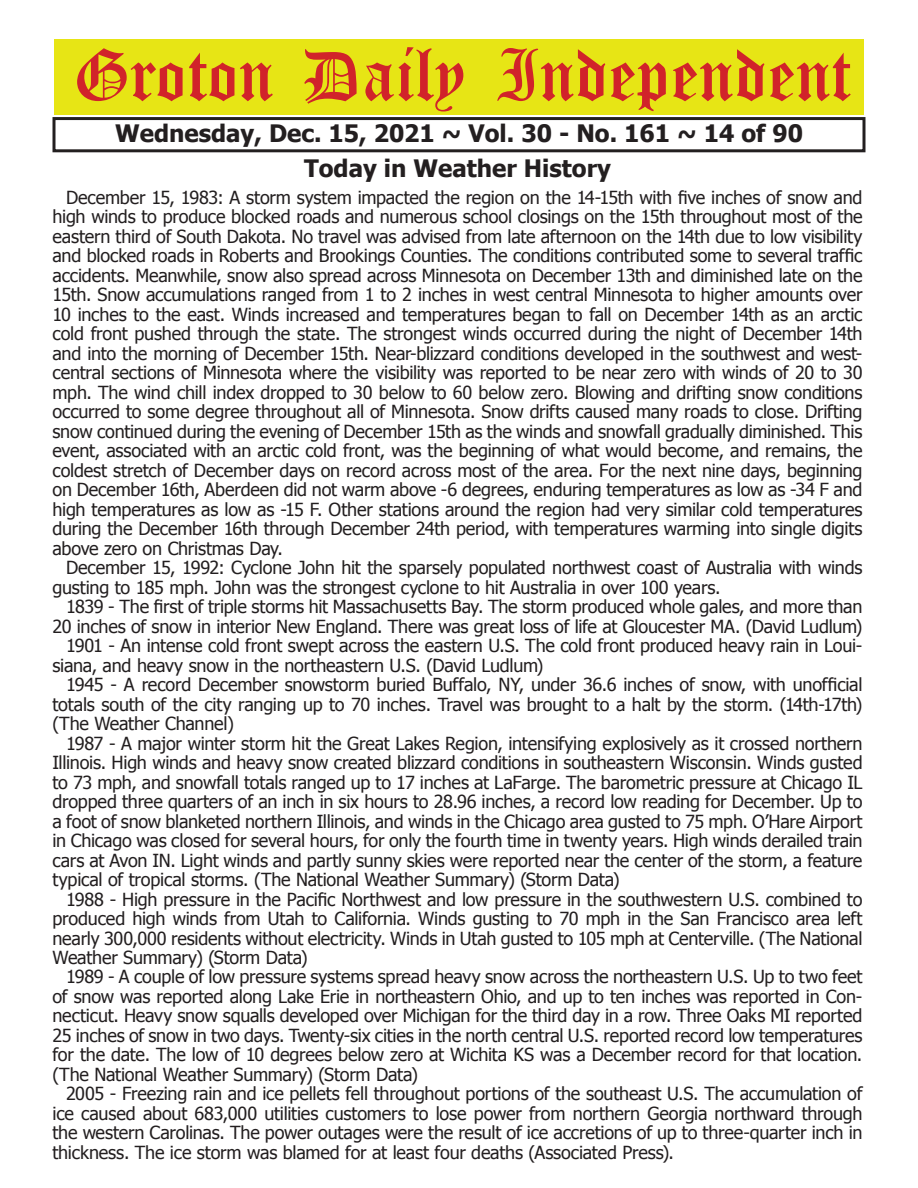
<style>
.page{position:relative;width:918px;height:1188px;background:#fff}
.page>*{position:absolute;margin:0;border:0;box-sizing:border-box;transform-origin:0 0}
.t1{font:54px "Old English Five";color:#d1232a}
.t2{font:700 24px "Tahoma";color:#231f20}
.t3{font:18px/19.5px "Tahoma";letter-spacing:-.01em;color:#231f20;text-align:justify}
</style>
<div class="page">
<div style="left:52px;top:117px;width:814px;height:35px;border:3px solid #231f20"></div>
<div style="left:54px;top:40px;width:810px;height:75px;background:#e7e515"></div>
<h1 class="t1" style="left:73px;top:50px;width:779px">Groton Daily Independent</h1>
<h2 class="t2" style="left:115px;top:116px;width:689px">Wednesday, Dec. 15, 2021 ~ Vol. 30 - No. 161 ~ 14 of 90</h2>
<h2 class="t2" style="left:304px;top:152px;width:308px">Today in Weather History</h2>
<p class="t3" style="left:52px;top:187px;width:812px;text-indent:14px">December 15, 1983: A storm system impacted the region on the 14-15th with five inches of snow and high winds to produce blocked roads and numerous school closings on the 15th throughout most of the eastern third of South Dakota. No travel was advised from late afternoon on the 14th due to low visibility and blocked roads in Roberts and Brookings Counties. The conditions contributed some to several traffic accidents. Meanwhile, snow also spread across Minnesota on December 13th and diminished late on the 15th. Snow accumulations ranged from 1 to 2 inches in west central Minnesota to higher amounts over 10 inches to the east. Winds increased and temperatures began to fall on December 14th as an arctic cold front pushed through the state. The strongest winds occurred during the night of December 14th and into the morning of December 15th. Near-blizzard conditions developed in the southwest and west&shy;central sections of Minnesota where the visibility was reported to be near zero with winds of 20 to 30 mph. The wind chill index dropped to 30 below to 60 below zero. Blowing and drifting snow conditions occurred to some degree throughout all of Minnesota. Snow drifts caused many roads to close. Drifting snow continued during the evening of December 15th as the winds and snowfall gradually diminished. This event, associated with an arctic cold front, was the beginning of what would become, and remains, the coldest stretch of December days on record across most of the area. For the next nine days, beginning on December 16th, Aberdeen did not warm above -6 degrees, enduring temperatures as low as -34 F and high temperatures as low as -15 F. Other stations around the region had very similar cold temperatures during the December 16th through December 24th period, with temperatures warming into single digits above zero on Christmas Day.</p>
<p class="t3" style="left:52px;top:557px;width:811px;text-indent:14px">December 15, 1992: Cyclone John hit the sparsely populated northwest coast of Australia with winds gusting to 185 mph. John was the strongest cyclone to hit Australia in over 100 years.</p>
<p class="t3" style="left:66px;top:596px;width:798px">1839 - The first of triple storms hit Massachusetts Bay. The storm produced whole gales, and more than</p>
<p class="t3" style="left:52px;top:615px;width:811px">20 inches of snow in interior New England. There was great loss of life at Gloucester MA. (David Ludlum)</p>
<p class="t3" style="left:66px;top:635px;width:798px">1901 - An intense cold front swept across the eastern U.S. The cold front produced heavy rain in Loui-</p>
<p class="t3" style="left:52px;top:654px;width:492px">siana, and heavy snow in the northeastern U.S. (David Ludlum)</p>
<p class="t3" style="left:66px;top:674px;width:798px">1945 - A record December snowstorm buried Buffalo, NY, under 36.6 inches of snow, with unofficial</p>
<p class="t3" style="left:52px;top:693px;width:812px">totals south of the city ranging up to 70 inches. Travel was brought to a halt by the storm. (14th-17th)</p>
<p class="t3" style="left:52px;top:713px;width:183px">(The Weather Channel)</p>
<p class="t3" style="left:66px;top:732px;width:798px">1987 - A major winter storm hit the Great Lakes Region, intensifying explosively as it crossed northern</p>
<p class="t3" style="left:52px;top:752px;width:812px">Illinois. High winds and heavy snow created blizzard conditions in southeastern Wisconsin. Winds gusted</p>
<p class="t3" style="left:52px;top:771px;width:812px">to 73 mph, and snowfall totals ranged up to 17 inches at LaFarge. The barometric pressure at Chicago IL</p>
<p class="t3" style="left:52px;top:791px;width:812px">dropped three quarters of an inch in six hours to 28.96 inches, a record low reading for December. Up to</p>
<p class="t3" style="left:52px;top:810px;width:812px">a foot of snow blanketed northern Illinois, and winds in the Chicago area gusted to 75 mph. O’Hare Airport</p>
<p class="t3" style="left:52px;top:830px;width:812px">in Chicago was closed for several hours, for only the fourth time in twenty years. High winds derailed train</p>
<p class="t3" style="left:52px;top:849px;width:811px">cars at Avon IN. Light winds and partly sunny skies were reported near the center of the storm, a feature</p>
<p class="t3" style="left:52px;top:869px;width:569px">typical of tropical storms. (The National Weather Summary) (Storm Data)</p>
<p class="t3" style="left:66px;top:888px;width:798px">1988 - High pressure in the Pacific Northwest and low pressure in the southwestern U.S. combined to</p>
<p class="t3" style="left:52px;top:908px;width:812px">produced high winds from Utah to California. Winds gusting to 70 mph in the San Francisco area left</p>
<p class="t3" style="left:52px;top:927px;width:812px">nearly 300,000 residents without electricity. Winds in Utah gusted to 105 mph at Centerville. (The National</p>
<p class="t3" style="left:52px;top:947px;width:257px">Weather Summary) (Storm Data)</p>
<p class="t3" style="left:66px;top:966px;width:798px">1989 - A couple of low pressure systems spread heavy snow across the northeastern U.S. Up to two feet</p>
<p class="t3" style="left:52px;top:986px;width:811px">of snow was reported along Lake Erie in northeastern Ohio, and up to ten inches was reported in Con-</p>
<p class="t3" style="left:52px;top:1005px;width:812px">necticut. Heavy snow squalls developed over Michigan for the third day in a row. Three Oaks MI reported</p>
<p class="t3" style="left:52px;top:1025px;width:812px">25 inches of snow in two days. Twenty-six cities in the north central U.S. reported record low temperatures</p>
<p class="t3" style="left:52px;top:1044px;width:811px">for the date. The low of 10 degrees below zero at Wichita KS was a December record for that location.</p>
<p class="t3" style="left:52px;top:1064px;width:367px">(The National Weather Summary) (Storm Data)</p>
<p class="t3" style="left:66px;top:1083px;width:798px">2005 - Freezing rain and ice pellets fell throughout portions of the southeast U.S. The accumulation of</p>
<p class="t3" style="left:52px;top:1103px;width:812px">ice caused about 683,000 utilities customers to lose power from northern Georgia northward through</p>
<p class="t3" style="left:52px;top:1122px;width:812px">the western Carolinas. The power outages were the result of ice accretions of up to three-quarter inch in</p>
<p class="t3" style="left:52px;top:1142px;width:623px">thickness. The ice storm was blamed for at least four deaths (Associated Press).</p>
</div>
